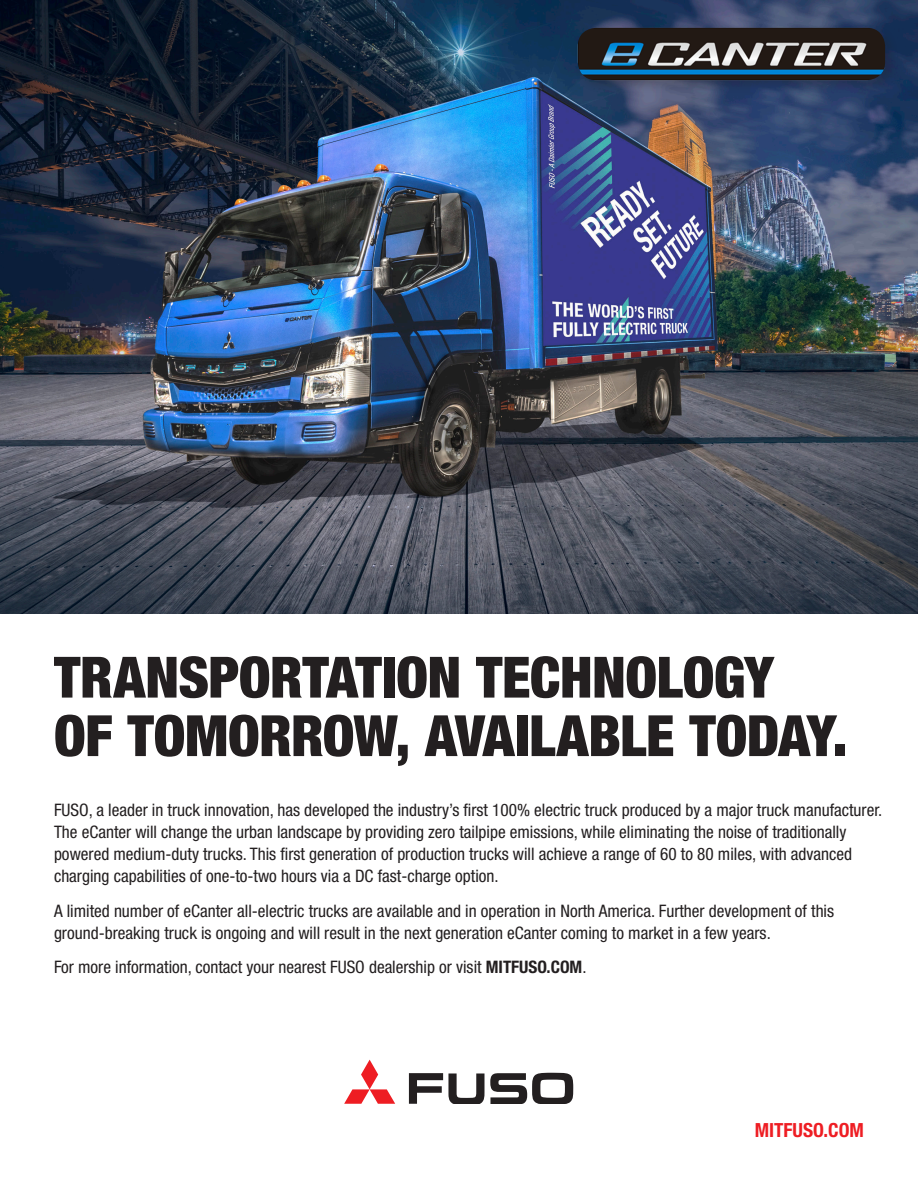
<style>
.page{position:relative;width:918px;height:1188px;background:#fff}
.page>*{position:absolute;margin:0;border:0;box-sizing:border-box;transform-origin:0 0}
.t1{font:900 condensed 57px "Helvetica Neue";letter-spacing:-.01em;color:#231f20}
.t2{font:700 condensed 19.5px "Helvetica Neue";color:#ee1d23}
.t3{font:condensed 17.25px "Helvetica Neue";color:#231f20}
.s1{font-weight:700}
</style>
<div class="page">
<img style="left:0;top:0;width:918px;height:613px">
<svg style="left:344px;top:1060px;width:51px;height:44px"></svg>
<svg style="left:409px;top:1073px;width:164px;height:31px"></svg>
<div style="left:574px;top:24px;width:324px;height:69px;background:#231f20;opacity:.25"></div>
<img style="left:578px;top:28px;width:307px;height:52px">
<p class="t1" style="left:54px;top:630px;width:721px">TRANSPORTATION TECHNOLOGY</p>
<p class="t1" style="left:54px;top:689px;width:795px">OF TOMORROW, AVAILABLE TODAY.</p>
<p class="t3" style="left:54px;top:800px;width:830px">FUSO, a leader in truck innovation, has developed the industry’s first 100% electric truck produced by a major truck manufacturer.</p>
<p class="t3" style="left:54px;top:822px;width:794px">The eCanter will change the urban landscape by providing zero tailpipe emissions, while eliminating the noise of traditionally</p>
<p class="t3" style="left:54px;top:844px;width:800px">powered medium-duty trucks. This first generation of production trucks will achieve a range of 60 to 80 miles, with advanced</p>
<p class="t3" style="left:54px;top:866px;width:446px">charging capabilities of one-to-two hours via a DC fast-charge option.</p>
<p class="t3" style="left:54px;top:900px;width:782px">A limited number of eCanter all-electric trucks are available and in operation in North America. Further development of this</p>
<p class="t3" style="left:54px;top:922px;width:718px">ground-breaking truck is ongoing and will result in the next generation eCanter coming to market in a few years.</p>
<p class="t3" style="left:54px;top:957px;width:534px">For more information, contact your nearest FUSO dealership or visit <span class="s1">MITFUSO.COM</span>.</p>
<p class="t2" style="left:755px;top:1119px;width:111px">MITFUSO.COM</p>
</div>
